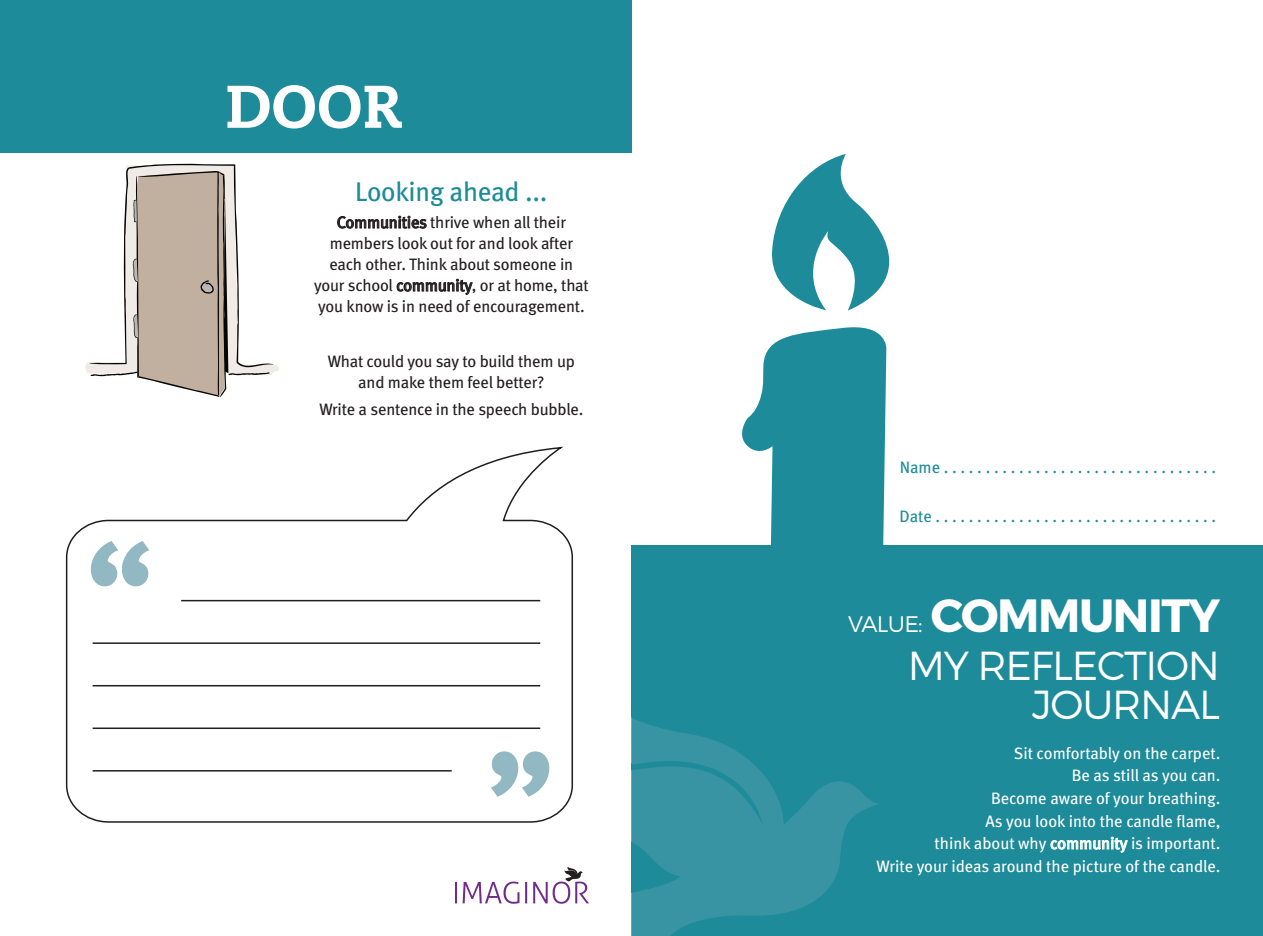
<style>
.page{position:relative;width:1263px;height:936px;background:#fff}
.page>*{position:absolute;margin:0;border:0;box-sizing:border-box;transform-origin:0 0}
.t1{font:150px "Meta";color:#91b8c3}
.t2{font:800 60px "Caecilia";color:#fff}
.t3{font:700 46.5px "Montserrat";letter-spacing:-.03em;color:#fff}
.t4{font:300 40.5px/39px "Montserrat";letter-spacing:-.03em;color:#fff;text-align:right}
.t5{font:27px "Meta";letter-spacing:-.015em;color:#1d8b9a}
.t6{font:16.5px/21px "Meta";letter-spacing:-.01em;color:#231f20;text-align:center}
.t7{font:16.5px/22.5px "Meta";color:#fff;text-align:right}
.t8{font:16.5px "Meta";color:#1d8b9a}
.s1{font-weight:300;font-size:22.5px}
</style>
<div class="page">
<svg style="left:455px;top:881px;width:2px;height:22px"></svg>
<div style="left:631px;top:545px;width:632px;height:390px;background:#1d8b9a"></div>
<svg style="left:631px;top:717px;width:247px;height:218px;fill:#3893a3"></svg>
<svg style="left:742px;top:327px;width:145px;height:218px"></svg>
<svg style="left:772px;top:154px;width:118px;height:156px"></svg>
<svg style="left:1050px;top:836px;width:78px;height:16px"></svg>
<div style="left:0;top:0;width:631px;height:152px;background:#1d8b9a"></div>
<svg style="left:85px;top:164px;width:194px;height:233px"></svg>
<svg style="left:337px;top:216px;width:90px;height:13px"></svg>
<svg style="left:396px;top:279px;width:77px;height:16px"></svg>
<svg style="left:65px;top:447px;width:508px;height:376px"></svg>
<svg style="left:89px;top:539px;width:62px;height:49px"></svg>
<svg style="left:463px;top:704px;width:126px;height:200px"></svg>
<hr style="left:181px;top:600px;width:359px;height:1px;background:#231f20">
<hr style="left:93px;top:642px;width:447px;height:2px;background:#231f20">
<hr style="left:93px;top:685px;width:447px;height:1px;background:#231f20">
<hr style="left:93px;top:727px;width:447px;height:2px;background:#231f20">
<hr style="left:93px;top:770px;width:359px;height:1px;background:#231f20">
<h1 class="t1" style="left:84px;top:509px;width:71px">“</h1>
<h2 class="t2" style="left:226px;top:70px;width:177px">DOOR</h2>
<h3 class="t5" style="left:355px;top:175px;width:194px">Looking ahead ...</h3>
<p class="t6" style="left:314px;top:211px;width:276px">Communities thrive when all their members look out for and look after each other. Think about someone in your school community, or at home, that you know is in need of encouragement.</p>
<p class="t6" style="left:328px;top:350px;width:249px">What could you say to build them up and make them feel better?</p>
<p class="t6" style="left:319px;top:399px;width:266px">Write a sentence in the speech bubble.</p>
<h1 class="t1" style="left:556px;top:828px;width:71px;rotate:-180deg">“</h1>
<p class="t8" style="left:900px;top:457px;width:318px">Name . . . . . . . . . . . . . . . . . . . . . . . . . . . . . . . . .</p>
<p class="t8" style="left:899px;top:507px;width:318px">Date . . . . . . . . . . . . . . . . . . . . . . . . . . . . . . . . . .</p>
<h3 class="t3" style="left:848px;top:586px;width:373px"><span class="s1">VALUE:</span> COMMUNITY</h3>
<h3 class="t4" style="left:908px;top:645px;width:314px">MY REFLECTION<br>JOURNAL</h3>
<p class="t7" style="left:876px;top:741px;width:345px">Sit comfortably on the carpet.<br>Be as still as you can.<br>Become aware of your breathing.<br>As you look into the candle flame,<br>think about why community is important.<br>Write your ideas around the picture of the candle.</p>
</div>
